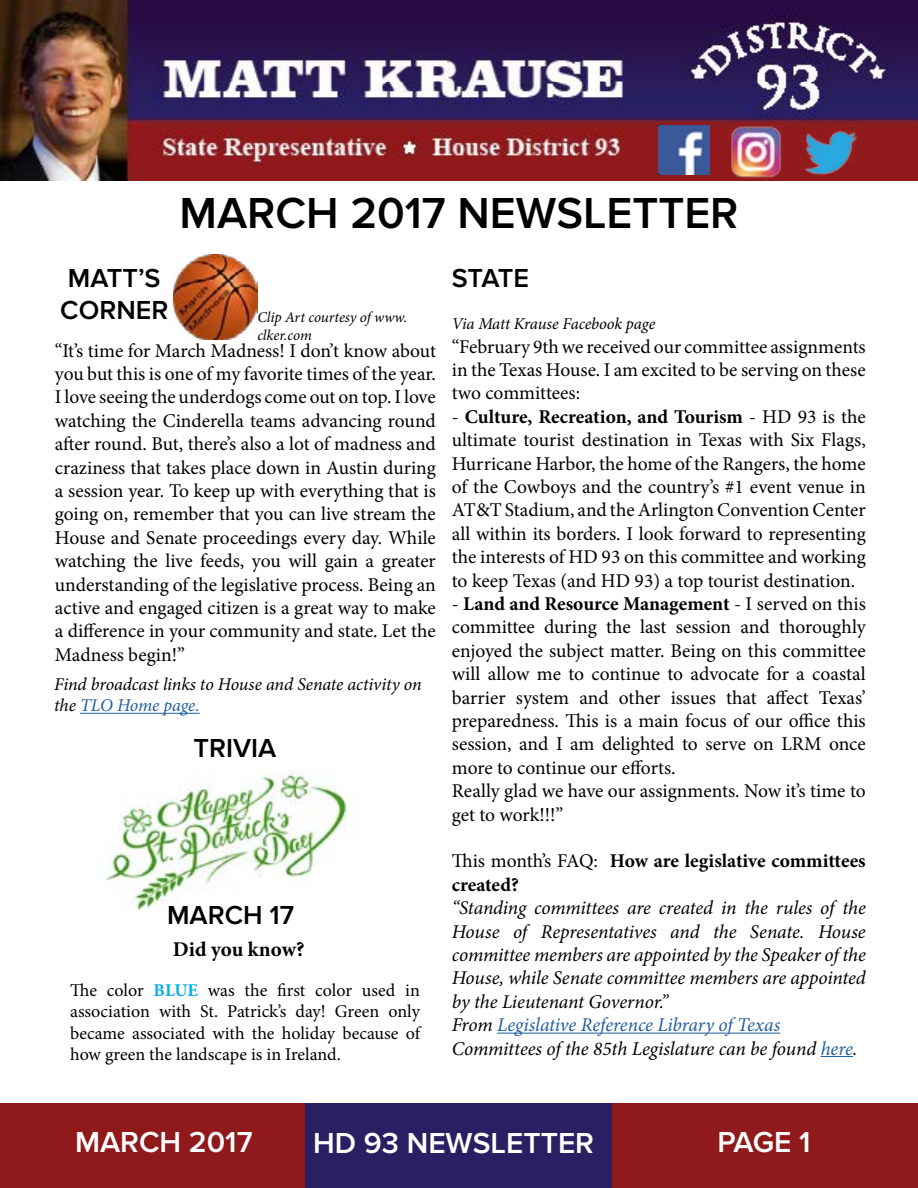
<style>
.page{position:relative;width:918px;height:1188px;background:#fff}
.page>*{position:absolute;margin:0;border:0;box-sizing:border-box;transform-origin:0 0}
.t1{font:600 45px "Proxima Nova";color:#000}
.t2{font:600 30px "Proxima Nova";color:#fff}
.t3{font:600 27px/32.4px "Proxima Nova";color:#000}
.t4{font:700 21px "Minion Pro";color:#000}
.t5{font:19.5px/23.4px "Minion Pro";letter-spacing:-.005em;color:#000;text-align:justify}
.t6{font:italic 19.5px/23.4px "Minion Pro";letter-spacing:-.01em;color:#000}
.t7{font:700 19.5px/23.4px "Minion Pro";letter-spacing:-.005em;color:#000}
.t8{font:18px/21.6px "Minion Pro";letter-spacing:-.005em;color:#000;text-align:justify}
.t9{font:italic 18px/21.6px "Minion Pro";letter-spacing:-.01em;color:#000}
.t10{font:italic 16.5px "Minion Pro";letter-spacing:-.01em;color:#000}
.t11{font:italic 15px/18px "Minion Pro";letter-spacing:-.01em;color:#000}
.s1{color:#215e9e}
.s2{font-weight:700;color:#00aeef}
.s3{font-weight:700}
.s4{font-weight:400}
</style>
<div class="page">
<hr style="left:497px;top:1033px;width:283px;height:1px;background:#215e9e">
<hr style="left:821px;top:1056px;width:32px;height:1px;background:#215e9e">
<hr style="left:80px;top:713px;width:120px;height:1px;background:#215e9e">
<img style="left:0;top:0;width:918px;height:180px">
<div style="left:303px;top:1103px;width:312px;height:85px;background:#292063"></div>
<div style="left:0;top:1103px;width:304px;height:85px;background:#90191b"></div>
<div style="left:613px;top:1103px;width:305px;height:85px;background:#90191b"></div>
<img style="left:101px;top:772px;width:252px;height:139px">
<img style="left:174px;top:254px;width:83px;height:85px">
<img style="left:659px;top:126px;width:50px;height:48px">
<img style="left:727px;top:122px;width:58px;height:58px">
<img style="left:798px;top:126px;width:63px;height:51px">
<h1 class="t1" style="left:179px;top:187px;width:561px">MARCH 2017 NEWSLETTER</h1>
<h3 class="t3" style="left:60px;top:262px;width:110px">MATT’S<br>CORNER</h3>
<p class="t5" style="left:55px;top:339px;width:383px">“It’s time for March Madness! I don’t know about you but this is one of my favorite times of the year.<br>I love seeing the underdogs come out on top. I love watching the Cinderella teams advancing round after round. But, there’s also a lot of madness and craziness that takes place down in Austin during a session year. To keep up with everything that is going on, remember that you can live stream the House and Senate proceedings every day. While watching the live feeds, you will gain a greater understanding of the legislative process. Being an active and engaged citizen is a great way to make a difference in your community and state. Let the Madness begin!”</p>
<p class="t11" style="left:257px;top:308px;width:151px">Clip Art courtesy of www. clker.com</p>
<p class="t9" style="left:54px;top:673px;width:369px">Find broadcast links to House and Senate activity on the <span class="s1">TLO Home page.</span></p>
<h3 class="t3" style="left:194px;top:732px;width:84px">TRIVIA</h3>
<h3 class="t3" style="left:167px;top:899px;width:129px">MARCH 17</h3>
<p class="t4" style="left:173px;top:934px;width:133px">Did you know?</p>
<p class="t8" style="left:70px;top:979px;width:351px">The color <span class="s2">BLUE</span> was the first color used in association with St. Patrick’s day! Green only became associated with the holiday because of how green the landscape is in Ireland.</p>
<h3 class="t3" style="left:452px;top:262px;width:79px">STATE</h3>
<p class="t10" style="left:452px;top:313px;width:205px">Via Matt Krause Facebook page</p>
<p class="t5" style="left:452px;top:335px;width:416px">“February 9th we received our committee assignments in the Texas House. I am excited to be serving on these two committees:</p>
<p class="t5" style="left:452px;top:405px;width:416px">- <span class="s3">Culture, Recreation, and Tourism</span> - HD 93 is the ultimate tourist destination in Texas with Six Flags, Hurricane Harbor, the home of the Rangers, the home of the Cowboys and the country’s #1 event venue in AT&amp;T Stadium, and the Arlington Convention Center all within its borders. I look forward to representing the interests of HD 93 on this committee and working to keep Texas (and HD 93) a top tourist destination.</p>
<p class="t5" style="left:452px;top:592px;width:416px;text-align:left">- <span class="s3">Land and Resource Management</span> - I served on this committee during the last session and thoroughly enjoyed the subject matter. Being on this committee will allow me to continue to advocate for a coastal barrier system and other issues that affect Texas’ preparedness. This is a main focus of our office this session, and I am delighted to serve on LRM once more to continue our efforts.<br>Really glad we have our assignments. Now it’s time to get to work!!!”</p>
<p class="t7" style="left:452px;top:849px;width:415px"><span class="s4">This month’s FAQ:</span> How are legislative committees created?</p>
<p class="t6" style="left:452px;top:896px;width:416px">“Standing committees are created in the rules of the House of Representatives and the Senate. House committee members are appointed by the Speaker of the House, while Senate committee members are appointed by the Lieutenant Governor.”<br>From <span class="s1">Legislative Reference Library of Texas </span>Committees of the 85th Legislature can be found <span class="s1">here</span>.</p>
<h2 class="t2" style="left:75px;top:1125px;width:179px">MARCH 2017</h2>
<h2 class="t2" style="left:313px;top:1126px;width:283px">HD 93 NEWSLETTER</h2>
<h2 class="t2" style="left:718px;top:1125px;width:95px">PAGE 1</h2>
</div>
